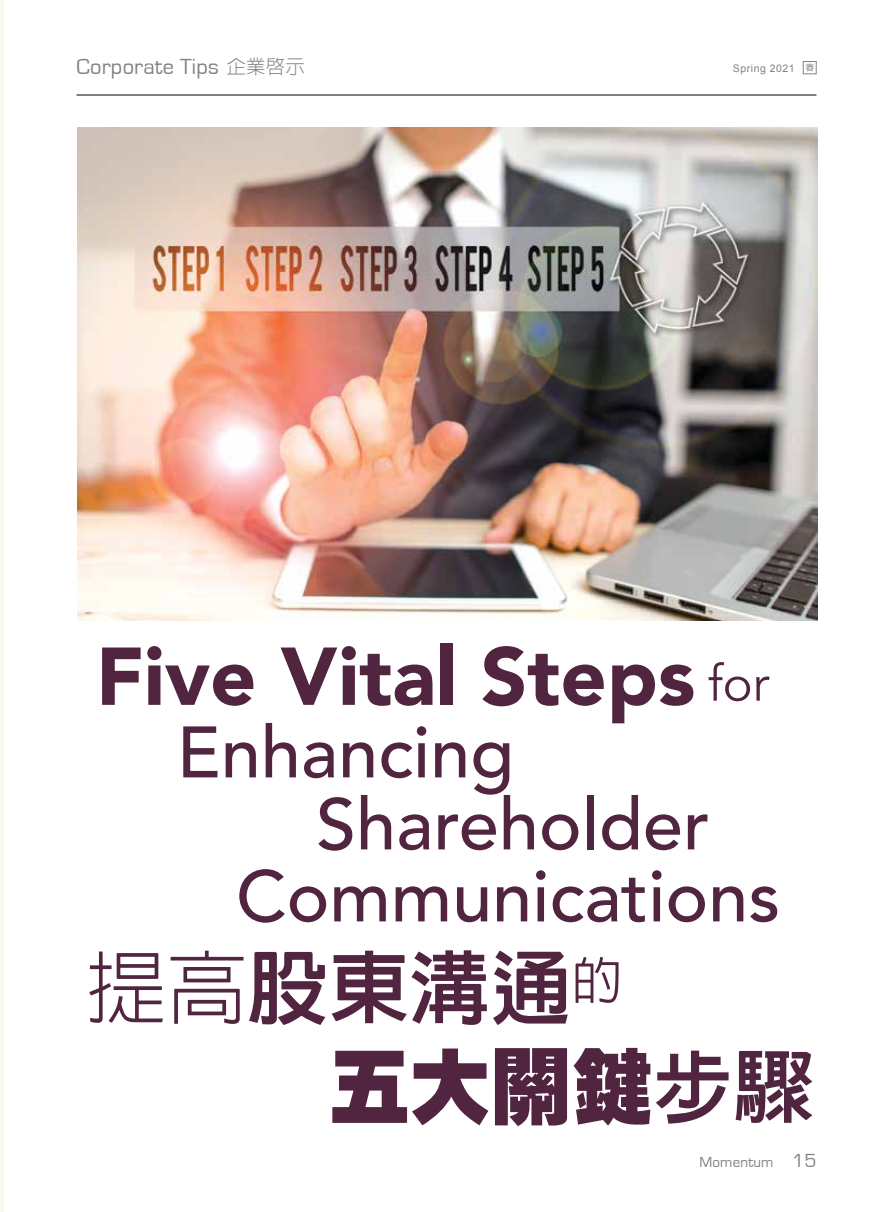
<style>
.page{position:relative;width:893px;height:1212px;background:#fff}
.page>*{position:absolute;margin:0;border:0;box-sizing:border-box;transform-origin:0 0}
.t1{font:900 81px "Avenir";color:#512540}
.t2{font:800 81px/99px "AR Hei B5";color:#512540}
.t3{font:500 72px "Avenir";color:#512540}
.t4{font:22.5px "Eurostile";letter-spacing:.01em;color:#808285}
.t5{font:15px "Eurostile";letter-spacing:.01em;color:#808285}
.t6{font:10.5px "Arial";letter-spacing:.05em;color:#808285}
.s1{font-family:"AR Hei B5";font-weight:300;font-size:19.5px}
.s2{font-family:"AR Hei B5";font-weight:500;font-size:9px}
.s3{font-weight:400;font-size:50.25px}
.s4{font-weight:300}
.s5{font-weight:900}
.s6{font-size:19.5px}
</style>
<div class="page">
<hr style="left:77px;top:95px;width:739px;height:1px;background:#000">
<hr style="left:0;top:0;width:3px;height:1212px;background:#fbf8f0">
<div style="left:803px;top:61px;width:13px;height:13px;border:1px solid #808285"></div>
<img style="left:77px;top:127px;width:740px;height:494px">
<p class="t4" style="left:77px;top:55px;width:230px">Corporate Tips <span class="s1">企業啟示</span></p>
<p class="t6" style="left:733px;top:62px;width:83px">Spring 2021 <span class="s2">春</span></p>
<p class="t1" style="left:96px;top:607px;width:675px">Five Vital Steps <span class="s3">for</span></p>
<p class="t3" style="left:177px;top:711px;width:339px">Enhancing</p>
<p class="t3" style="left:316px;top:783px;width:395px">Shareholder</p>
<p class="t3" style="left:236px;top:855px;width:546px">Communications</p>
<p class="t2" style="left:329px;top:938px;width:487px;text-indent:-243px"><span class="s4">提高</span>股東溝通<sup>的<br></sup><span class="s5">五大關鍵</span>步驟</p>
<p class="t5" style="left:699px;top:1154px;width:118px">Momentum <span class="s6">15</span></p>
</div>
